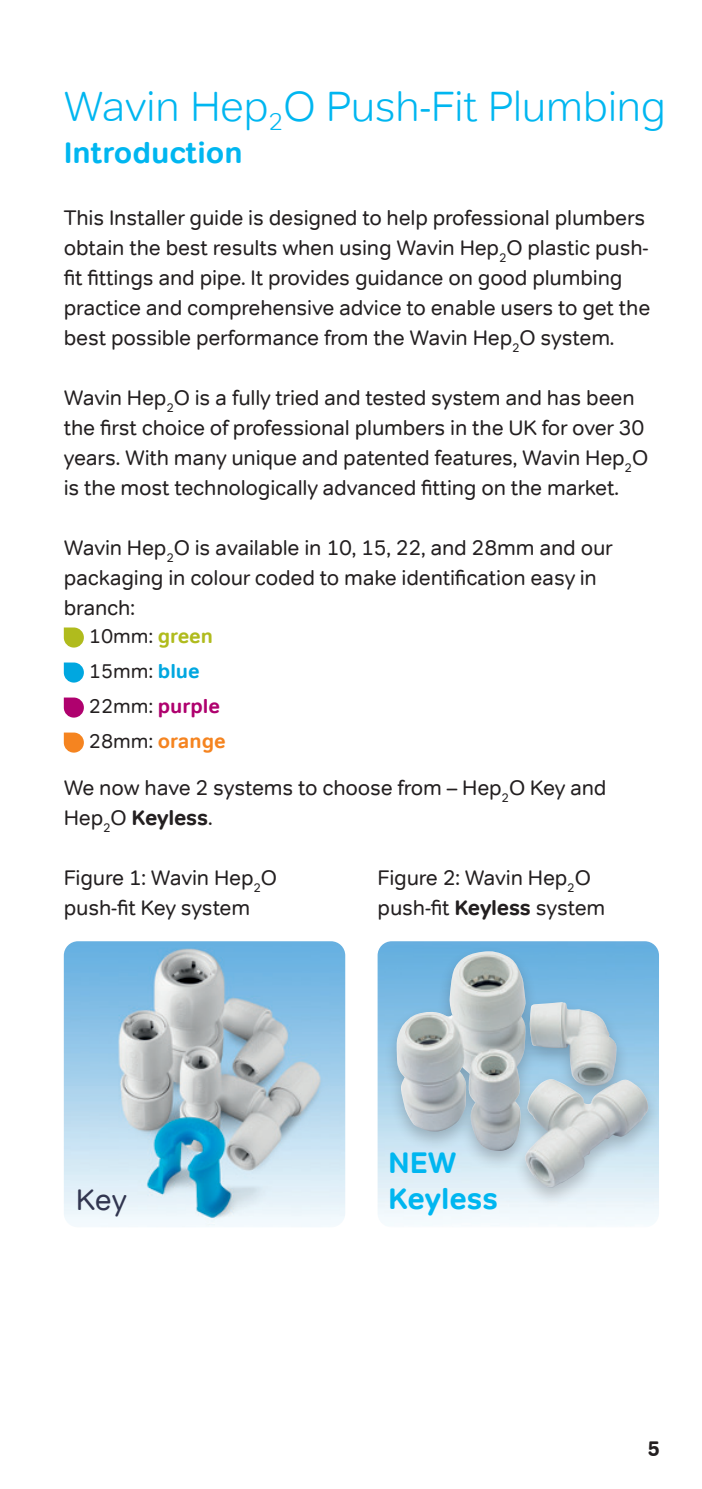
<style>
.page{position:relative;width:702px;height:1489px;background:#fff}
.page>*{position:absolute;margin:0;border:0;box-sizing:border-box;transform-origin:0 0}
.t1{font:300 42.5px "Tondo";color:#00b6f0}
.t2{font:700 30px/36px "Tondo";color:#00b6f0}
.t3{font:30px "Tondo";color:#323650}
.t4{font:21.25px/30px "Tondo";letter-spacing:-.01em;color:#231f20}
.t5{font:700 21.25px "Tondo";color:#231f20}
.t6{font:20px/35px "Tondo";color:#231f20}
.s1{font-weight:700;color:#b0bb1d}
.s2{font-weight:700;color:#00a7e0}
.s3{font-weight:700;color:#af016e}
.s4{font-weight:700;color:#f58420}
.s5{font-weight:700}
</style>
<div class="page">
<img style="left:64px;top:941px;width:281px;height:286px">
<img style="left:377px;top:941px;width:282px;height:285px">
<div style="left:383px;top:945px;width:276px;height:263px;background:#231f20;opacity:.25"></div>
<img style="left:396px;top:951px;width:220px;height:200px">
<div style="left:64px;top:627px;width:20px;height:20px;background:#b0bb1d;border-radius:10px"></div>
<div style="left:64px;top:662px;width:20px;height:20px;background:#00a7e0;border-radius:10px"></div>
<div style="left:64px;top:697px;width:20px;height:20px;background:#af016e;border-radius:10px"></div>
<div style="left:64px;top:732px;width:20px;height:20px;background:#f58420;border-radius:10px"></div>
<h1 class="t1" style="left:64px;top:80px;width:603px">Wavin Hep<sub>2</sub>O Push-Fit Plumbing</h1>
<h2 class="t2" style="left:64px;top:134px;width:180px">Introduction</h2>
<p class="t4" style="left:64px;top:202px;width:588px">This Installer guide is designed to help professional plumbers obtain the best results when using Wavin Hep<sub>2</sub>O plastic push&shy;fit fittings and pipe. It provides guidance on good plumbing practice and comprehensive advice to enable users to get the best possible performance from the Wavin Hep<sub>2</sub>O system.</p>
<p class="t4" style="left:64px;top:382px;width:586px">Wavin Hep<sub>2</sub>O is a fully tried and tested system and has been the first choice of professional plumbers in the UK for over 30 years. With many unique and patented features, Wavin Hep<sub>2</sub>O is the most technologically advanced fitting on the market.</p>
<p class="t4" style="left:64px;top:532px;width:550px">Wavin Hep<sub>2</sub>O is available in 10, 15, 22, and 28mm and our packaging in colour coded to make identification easy in branch:</p>
<p class="t6" style="left:89px;top:618px;width:138px">10mm: <span class="s1">green<br></span>15mm: <span class="s2">blue<br></span>22mm: <span class="s3">purple<br></span>28mm: <span class="s4">orange</span></p>
<p class="t4" style="left:64px;top:772px;width:544px">We now have 2 systems to choose from – Hep<sub>2</sub>O Key and<br>Hep<sub>2</sub>O <span class="s5">Keyless</span>.</p>
<p class="t4" style="left:64px;top:862px;width:215px">Figure 1: Wavin Hep<sub>2</sub>O push-fit Key system</p>
<p class="t4" style="left:377px;top:862px;width:229px">Figure 2: Wavin Hep<sub>2</sub>O push-fit <span class="s5">Keyless</span> system</p>
<h2 class="t3" style="left:76px;top:1181px;width:52px">Key</h2>
<h2 class="t2" style="left:388px;top:1144px;width:111px">NEW<br>Keyless</h2>
<p class="t5" style="left:647px;top:1435px;width:14px">5</p>
</div>
